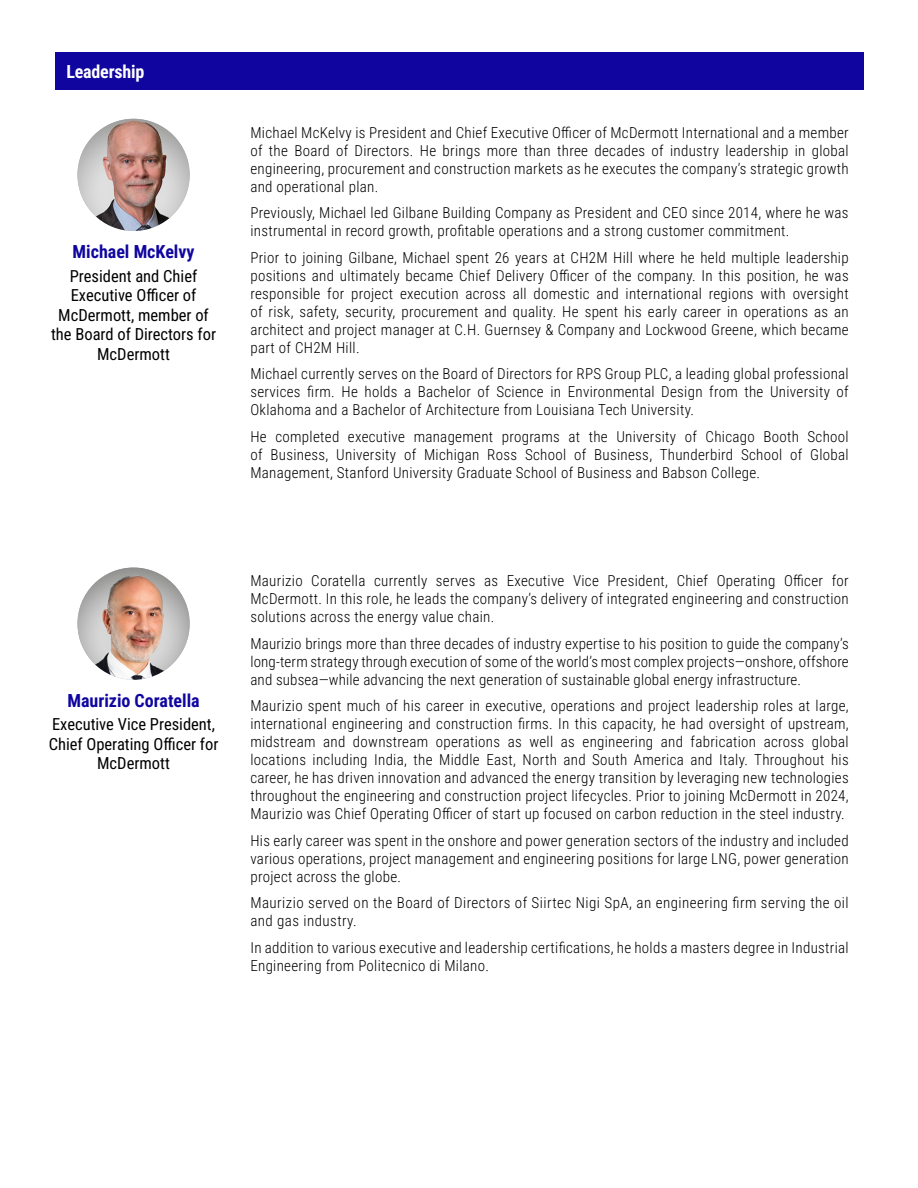
<style>
.page{position:relative;width:918px;height:1188px;background:#fff}
.page>*{position:absolute;margin:0;border:0;box-sizing:border-box;transform-origin:0 0}
.t1{font:700 18px "Roboto Condensed";color:#10069f}
.t2{font:700 18px "Roboto Condensed";letter-spacing:-.01em;color:#fff}
.t3{font:16.5px/19.5px "Roboto Condensed";color:#000;text-align:center}
.t4{font:300 15px/18px "Roboto Condensed";letter-spacing:.02em;color:#000;text-align:justify}
</style>
<div class="page">
<img style="left:77px;top:119px;width:113px;height:112px;border-radius:56px">
<img style="left:77px;top:568px;width:113px;height:112px;border-radius:56px">
<div style="left:55px;top:52px;width:809px;height:38px;background:#10069f"></div>
<p class="t2" style="left:66px;top:59px;width:80px">Leadership</p>
<p class="t1" style="left:73px;top:239px;width:124px">Michael McKelvy</p>
<p class="t3" style="left:51px;top:265px;width:167px">President and Chief<br>Executive Officer of<br>McDermott, member of the Board of Directors for<br>McDermott</p>
<p class="t4" style="left:250px;top:123px;width:600px">Michael McKelvy is President and Chief Executive Officer of McDermott International and a member of the Board of Directors. He brings more than three decades of industry leadership in global engineering, procurement and construction markets as he executes the company’s strategic growth and operational plan.</p>
<p class="t4" style="left:250px;top:203px;width:600px">Previously, Michael led Gilbane Building Company as President and CEO since 2014, where he was instrumental in record growth, profitable operations and a strong customer commitment.</p>
<p class="t4" style="left:250px;top:248px;width:600px">Prior to joining Gilbane, Michael spent 26 years at CH2M Hill where he held multiple leadership positions and ultimately became Chief Delivery Officer of the company. In this position, he was responsible for project execution across all domestic and international regions with oversight of risk, safety, security, procurement and quality. He spent his early career in operations as an architect and project manager at C.H. Guernsey &amp; Company and Lockwood Greene, which became part of CH2M Hill.</p>
<p class="t4" style="left:250px;top:364px;width:600px">Michael currently serves on the Board of Directors for RPS Group PLC, a leading global professional services firm. He holds a Bachelor of Science in Environmental Design from the University of Oklahoma and a Bachelor of Architecture from Louisiana Tech University.</p>
<p class="t4" style="left:250px;top:427px;width:600px">He completed executive management programs at the University of Chicago Booth School of Business, University of Michigan Ross School of Business, Thunderbird School of Global Management, Stanford University Graduate School of Business and Babson College.</p>
<p class="t1" style="left:67px;top:688px;width:134px">Maurizio Coratella</p>
<p class="t3" style="left:49px;top:714px;width:171px">Executive Vice President,<br>Chief Operating Officer for<br>McDermott</p>
<p class="t4" style="left:250px;top:571px;width:600px">Maurizio Coratella currently serves as Executive Vice President, Chief Operating Officer for McDermott. In this role, he leads the company’s delivery of integrated engineering and construction solutions across the energy value chain.</p>
<p class="t4" style="left:250px;top:634px;width:600px">Maurizio brings more than three decades of industry expertise to his position to guide the company’s long-term strategy through execution of some of the world’s most complex projects—onshore, offshore and subsea—while advancing the next generation of sustainable global energy infrastructure.</p>
<p class="t4" style="left:250px;top:696px;width:600px">Maurizio spent much of his career in executive, operations and project leadership roles at large, international engineering and construction firms. In this capacity, he had oversight of upstream, midstream and downstream operations as well as engineering and fabrication across global locations including India, the Middle East, North and South America and Italy. Throughout his career, he has driven innovation and advanced the energy transition by leveraging new technologies throughout the engineering and construction project lifecycles. Prior to joining McDermott in 2024, Maurizio was Chief Operating Officer of start up focused on carbon reduction in the steel industry.</p>
<p class="t4" style="left:250px;top:831px;width:600px">His early career was spent in the onshore and power generation sectors of the industry and included various operations, project management and engineering positions for large LNG, power generation project across the globe.</p>
<p class="t4" style="left:250px;top:893px;width:600px">Maurizio served on the Board of Directors of Siirtec Nigi SpA, an engineering firm serving the oil and gas industry.</p>
<p class="t4" style="left:250px;top:938px;width:600px">In addition to various executive and leadership certifications, he holds a masters degree in Industrial<br>Engineering from Politecnico di Milano.</p>
</div>
